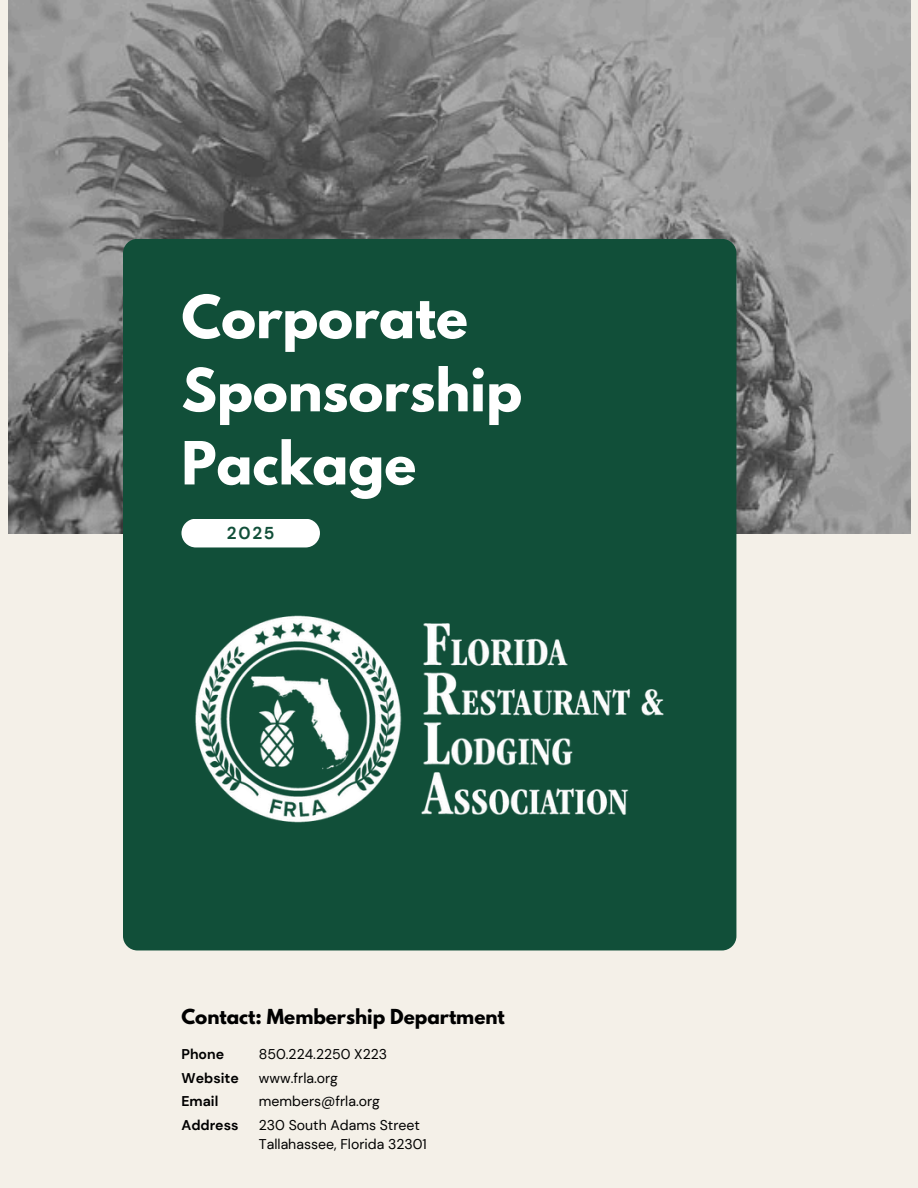
<style>
.page{position:relative;width:918px;height:1188px;background:#f4f0e8}
.page>*{position:absolute;margin:0;border:0;box-sizing:border-box;transform-origin:0 0}
.t1{font:700 52.65px/73.2px "League Spartan";color:#fff}
.t2{font:700 18.3px "League Spartan";color:#000}
.t3{font:700 17.25px "DM Sans";color:#114f39}
.t4{font:14.1px "DM Sans";color:#000}
.t5{font:700 14.1px "DM Sans";color:#000}
</style>
<div class="page">
<img style="left:8px;top:0;width:902px;height:533px">
<div style="left:123px;top:239px;width:613px;height:711px;background:#114f39;border-radius:14px"></div>
<div style="left:181px;top:519px;width:139px;height:28px;background:#fff;border-radius:14px"></div>
<img style="left:195px;top:615px;width:469px;height:208px">
<p class="t1" style="left:181px;top:287px;width:342px">Corporate<br>Sponsorship<br>Package</p>
<h1 class="t3" style="left:227px;top:522px;width:49px">2025</h1>
<h4 class="t2" style="left:181px;top:1008px;width:325px">Contact: Membership Department</h4>
<p class="t5" style="left:181px;top:1045px;width:44px">Phone</p>
<h5 class="t4" style="left:259px;top:1045px;width:130px">850.224.2250 X223</h5>
<h5 class="t5" style="left:181px;top:1069px;width:59px">Website</h5>
<p class="t5" style="left:181px;top:1092px;width:38px">Email</p>
<h5 class="t5" style="left:181px;top:1116px;width:59px">Address</h5>
<h2 class="t4" style="left:259px;top:1069px;width:81px">www.frla.org</h2>
<p class="t4" style="left:259px;top:1092px;width:123px">members@frla.org</p>
<h3 class="t4" style="left:259px;top:1116px;width:163px">230 South Adams Street</h3>
<h5 class="t4" style="left:259px;top:1135px;width:169px">Tallahassee, Florida 32301</h5>
</div>
